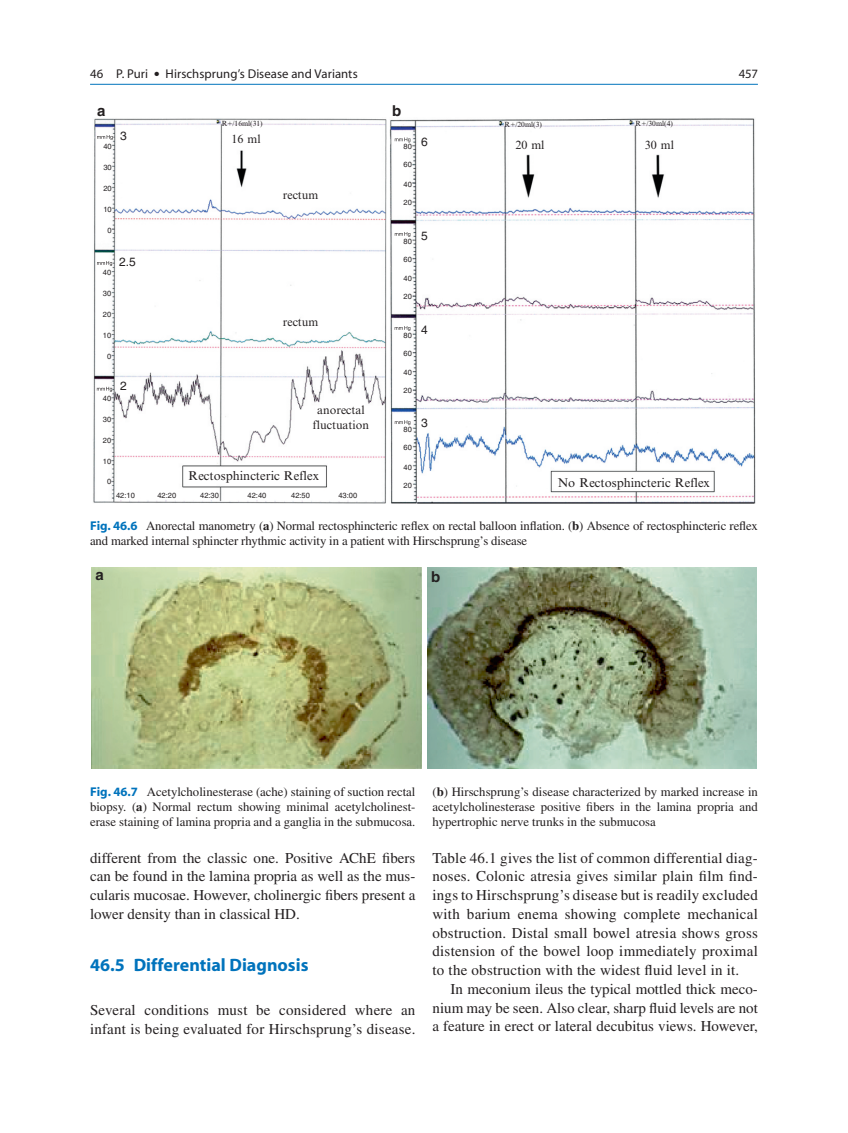
<style>
.page{position:relative;width:848px;height:1133px;background:#fff}
.page>*{position:absolute;margin:0;border:0;box-sizing:border-box;transform-origin:0 0}
.t1{font:700 18px "Myriad";color:#0073bc}
.t2{font:15px/18.8px "Times";letter-spacing:.015em;color:#231f20;text-align:justify}
.t3{font:700 15px "Helvetica";color:#231f20}
.t4{font:12.75px/15px "Times";letter-spacing:-.01em;color:#231f20;text-align:justify}
.t5{font:12.75px "Times New Roman";color:#231f20}
.t6{font:12.75px "Myriad";letter-spacing:.005em;color:#231f20}
.t7{font:12px/14.4px "Times New Roman";color:#231f20;text-align:center}
.t8{font:12px "Helvetica";color:#231f20}
.t9{font:7.5px "Helvetica";color:#231f20}
.t10{font:7.5px "Times New Roman";color:#231f20}
.s1{font-family:"Myriad";font-weight:700;color:#0073bc}
.s2{font-weight:700}
</style>
<div class="page">
<hr style="left:90px;top:84px;width:668px;height:1px;background:#0073bc">
<img style="left:389px;top:118px;width:366px;height:385px">
<img style="left:93px;top:118px;width:293px;height:385px">
<svg style="left:97px;top:387px;width:15px;height:5px"></svg>
<svg style="left:395px;top:420px;width:15px;height:5px"></svg>
<svg style="left:395px;top:326px;width:15px;height:5px"></svg>
<svg style="left:395px;top:232px;width:15px;height:5px"></svg>
<svg style="left:395px;top:137px;width:15px;height:5px"></svg>
<svg style="left:97px;top:261px;width:15px;height:5px"></svg>
<svg style="left:97px;top:135px;width:16px;height:5px"></svg>
<img style="left:427px;top:567px;width:329px;height:201px">
<img style="left:91px;top:567px;width:330px;height:201px">
<p class="t6" style="left:90px;top:69px;width:269px">46 P. Puri ● Hirschsprung’s Disease and Variants</p>
<p class="t6" style="left:738px;top:69px;width:21px">457</p>
<p class="t3" style="left:97px;top:104px;width:10px">a</p>
<p class="t3" style="left:392px;top:104px;width:11px">b</p>
<p class="t10" style="left:222px;top:120px;width:43px">R+/16ml(31)</p>
<p class="t10" style="left:504px;top:121px;width:39px">R+/20ml(3)</p>
<p class="t10" style="left:635px;top:121px;width:39px">R+/30ml(4)</p>
<p class="t8" style="left:421px;top:137px;width:8px">6</p>
<p class="t8" style="left:120px;top:131px;width:8px">3</p>
<p class="t7" style="left:231px;top:132px;width:31px">16 ml</p>
<p class="t9" style="left:103px;top:144px;width:10px">40</p>
<p class="t7" style="left:645px;top:139px;width:31px">30 ml</p>
<p class="t7" style="left:515px;top:139px;width:31px">20 ml</p>
<p class="t9" style="left:403px;top:144px;width:10px">80</p>
<p class="t9" style="left:103px;top:164px;width:10px">30</p>
<p class="t9" style="left:103px;top:185px;width:10px">20</p>
<p class="t9" style="left:103px;top:207px;width:10px">10</p>
<p class="t9" style="left:108px;top:227px;width:6px">0</p>
<p class="t9" style="left:103px;top:270px;width:10px">40</p>
<p class="t9" style="left:103px;top:290px;width:10px">30</p>
<p class="t9" style="left:103px;top:311px;width:10px">20</p>
<p class="t9" style="left:103px;top:333px;width:10px">10</p>
<p class="t9" style="left:107px;top:353px;width:6px">0</p>
<p class="t8" style="left:119px;top:257px;width:18px">2.5</p>
<p class="t9" style="left:103px;top:395px;width:10px">40</p>
<p class="t9" style="left:103px;top:416px;width:10px">30</p>
<p class="t9" style="left:103px;top:437px;width:10px">20</p>
<p class="t9" style="left:103px;top:459px;width:10px">10</p>
<p class="t9" style="left:107px;top:479px;width:6px">0</p>
<p class="t8" style="left:120px;top:382px;width:8px">2</p>
<p class="t7" style="left:283px;top:189px;width:37px">rectum</p>
<p class="t7" style="left:283px;top:315px;width:37px">rectum</p>
<p class="t7" style="left:313px;top:404px;width:58px">anorectal fluctuation</p>
<p class="t5" style="left:188px;top:471px;width:132px">Rectosphincteric Reflex</p>
<p class="t9" style="left:116px;top:492px;width:20px">42:10</p>
<p class="t9" style="left:157px;top:492px;width:20px">42:20</p>
<p class="t9" style="left:200px;top:492px;width:20px">42:30</p>
<p class="t9" style="left:247px;top:492px;width:20px">42:40</p>
<p class="t9" style="left:291px;top:492px;width:20px">42:50</p>
<p class="t9" style="left:338px;top:492px;width:20px">43:00</p>
<p class="t9" style="left:403px;top:162px;width:10px">60</p>
<p class="t9" style="left:403px;top:181px;width:10px">40</p>
<p class="t9" style="left:403px;top:199px;width:10px">20</p>
<p class="t9" style="left:403px;top:238px;width:10px">80</p>
<p class="t9" style="left:403px;top:256px;width:10px">60</p>
<p class="t9" style="left:403px;top:276px;width:10px">40</p>
<p class="t9" style="left:403px;top:294px;width:10px">20</p>
<p class="t8" style="left:421px;top:231px;width:8px">5</p>
<p class="t9" style="left:403px;top:332px;width:10px">80</p>
<p class="t9" style="left:403px;top:350px;width:10px">60</p>
<p class="t9" style="left:403px;top:370px;width:10px">40</p>
<p class="t9" style="left:403px;top:388px;width:10px">20</p>
<p class="t8" style="left:421px;top:325px;width:8px">4</p>
<p class="t9" style="left:403px;top:426px;width:10px">80</p>
<p class="t9" style="left:403px;top:444px;width:10px">60</p>
<p class="t9" style="left:403px;top:464px;width:10px">40</p>
<p class="t9" style="left:403px;top:482px;width:10px">20</p>
<p class="t8" style="left:421px;top:418px;width:8px">3</p>
<p class="t5" style="left:558px;top:477px;width:154px">No Rectosphincteric Reflex</p>
<p class="t4" style="left:90px;top:519px;width:669px"><span class="s1">Fig. 46.6</span> Anorectal manometry (<span class="s2">a</span>) Normal rectosphincteric reflex on rectal balloon inflation. (<span class="s2">b</span>) Absence of rectosphincteric reflex and marked internal sphincter rhythmic activity in a patient with Hirschsprung’s disease</p>
<p class="t3" style="left:95px;top:568px;width:10px">a</p>
<p class="t3" style="left:431px;top:571px;width:11px">b</p>
<p class="t4" style="left:90px;top:785px;width:327px"><span class="s1">Fig. 46.7</span> Acetylcholinesterase (ache) staining of suction rectal biopsy. (<span class="s2">a</span>) Normal rectum showing minimal acetylcholinest&shy;erase staining of lamina propria and a ganglia in the submucosa.</p>
<p class="t4" style="left:432px;top:785px;width:327px">(<span class="s2">b</span>) Hirschsprung’s disease characterized by marked increase in acetylcholinesterase positive fibers in the lamina propria and hypertrophic nerve trunks in the submucosa</p>
<p class="t2" style="left:90px;top:849px;width:327px">different from the classic one. Positive AChE fibers can be found in the lamina propria as well as the mus&shy;cularis mucosae. However, cholinergic fibers present a lower density than in classical HD.</p>
<p class="t1" style="left:90px;top:957px;width:220px">46.5 Differential Diagnosis</p>
<p class="t2" style="left:90px;top:1001px;width:327px">Several conditions must be considered where an infant is being evaluated for Hirschsprung’s disease.</p>
<p class="t2" style="left:432px;top:849px;width:327px">Table 46.1 gives the list of common differential diag-</p>
<p class="t2" style="left:432px;top:868px;width:327px">noses. Colonic atresia gives similar plain film find-</p>
<p class="t2" style="left:432px;top:887px;width:327px">ings to Hirschsprung’s disease but is readily excluded</p>
<p class="t2" style="left:432px;top:905px;width:327px">with barium enema showing complete mechanical</p>
<p class="t2" style="left:432px;top:924px;width:327px">obstruction. Distal small bowel atresia shows gross</p>
<p class="t2" style="left:432px;top:943px;width:327px">distension of the bowel loop immediately proximal</p>
<p class="t2" style="left:432px;top:962px;width:308px">to the obstruction with the widest fluid level in it.</p>
<p class="t2" style="left:450px;top:980px;width:309px">In meconium ileus the typical mottled thick meco-</p>
<p class="t2" style="left:432px;top:999px;width:327px">nium may be seen. Also clear, sharp fluid levels are not</p>
<p class="t2" style="left:432px;top:1018px;width:327px">a feature in erect or lateral decubitus views. However,</p>
</div>
